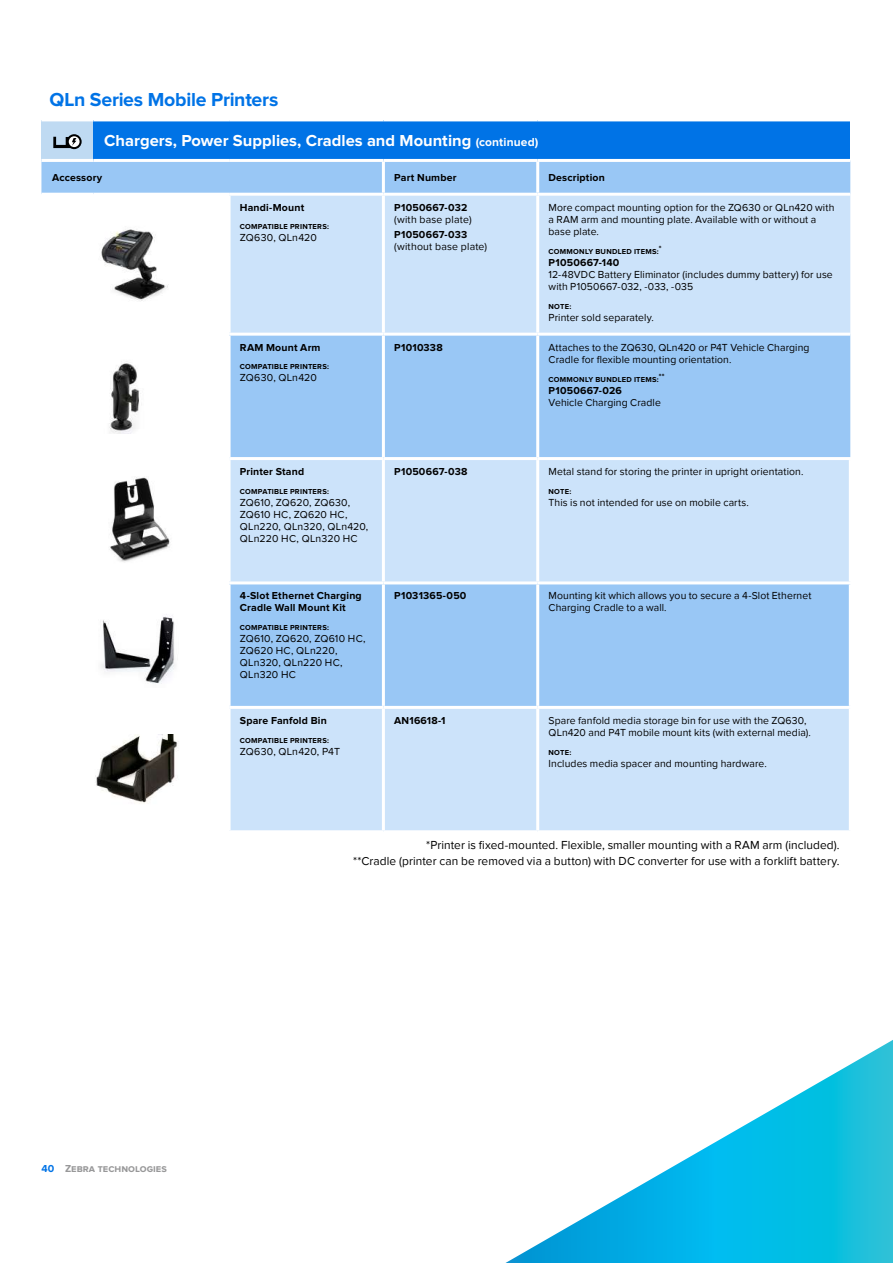
<style>
.page{position:relative;width:893px;height:1263px;background:#fff}
.page>*{position:absolute;margin:0;border:0;box-sizing:border-box;transform-origin:0 0}
.t1{font:700 19.5px "Proxima Nova";letter-spacing:-.015em;color:#0073e6}
.t2{font:700 16.5px "Proxima Nova";color:#fff}
.t3{font:12px/15.3px "Proxima Nova";letter-spacing:.005em;color:#000101;text-align:right}
.t4{font:10.5px/12px "Proxima Nova";letter-spacing:.01em;color:#000}
.t5{font:700 10.5px/12px "Proxima Nova";letter-spacing:.02em;color:#000}
.t6{font:700 10.5px "Proxima Nova";color:#989899}
.t7{font:700 7.5px "Proxima Nova";letter-spacing:.035em;color:#000}
.s1{font-size:12px}
.s2{color:#0073e6}
</style>
<div class="page">
<div style="left:41px;top:120px;width:53px;height:40px;background:#bfdaf2"></div>
<div style="left:94px;top:120px;width:756px;height:40px;background:#0073e6"></div>
<div style="left:41px;top:162px;width:809px;height:31px;background:#99c7f5"></div>
<div style="left:231px;top:196px;width:619px;height:137px;background:#cce3fa"></div>
<div style="left:231px;top:336px;width:619px;height:121px;background:#99c7f5"></div>
<div style="left:231px;top:460px;width:618px;height:370px;background:#cce3fa"></div>
<div style="left:231px;top:584px;width:618px;height:122px;background:#99c7f5"></div>
<hr style="left:41px;top:159px;width:53px;height:3px;background:#fff">
<hr style="left:94px;top:159px;width:135px;height:3px;background:#fff">
<hr style="left:229px;top:159px;width:154px;height:3px;background:#fff">
<hr style="left:383px;top:159px;width:155px;height:3px;background:#fff">
<hr style="left:538px;top:159px;width:312px;height:3px;background:#fff">
<hr style="left:382px;top:162px;width:3px;height:31px;background:#fff">
<hr style="left:536px;top:162px;width:3px;height:31px;background:#fff">
<hr style="left:382px;top:196px;width:3px;height:137px;background:#fff">
<hr style="left:536px;top:196px;width:3px;height:137px;background:#fff">
<hr style="left:382px;top:336px;width:3px;height:121px;background:#fff">
<hr style="left:536px;top:336px;width:3px;height:121px;background:#fff">
<hr style="left:41px;top:118px;width:53px;height:3px;background:#fff">
<hr style="left:94px;top:118px;width:135px;height:3px;background:#fff">
<hr style="left:229px;top:118px;width:154px;height:3px;background:#fff">
<hr style="left:383px;top:118px;width:155px;height:3px;background:#fff">
<hr style="left:538px;top:118px;width:312px;height:3px;background:#fff">
<hr style="left:382px;top:460px;width:3px;height:121px;background:#fff">
<hr style="left:536px;top:460px;width:3px;height:121px;background:#fff">
<hr style="left:229px;top:581px;width:154px;height:3px;background:#fff">
<hr style="left:383px;top:581px;width:155px;height:3px;background:#fff">
<hr style="left:382px;top:584px;width:3px;height:122px;background:#fff">
<hr style="left:538px;top:581px;width:314px;height:3px;background:#fff">
<hr style="left:536px;top:584px;width:3px;height:122px;background:#fff">
<hr style="left:229px;top:706px;width:154px;height:3px;background:#fff">
<hr style="left:383px;top:706px;width:155px;height:3px;background:#fff">
<hr style="left:382px;top:709px;width:3px;height:121px;background:#fff">
<hr style="left:538px;top:706px;width:314px;height:3px;background:#fff">
<hr style="left:536px;top:709px;width:3px;height:121px;background:#fff">
<svg style="left:53px;top:134px;width:29px;height:15px"></svg>
<img style="left:101px;top:229px;width:67px;height:72px">
<img style="left:109px;top:361px;width:32px;height:72px">
<img style="left:109px;top:477px;width:61px;height:85px">
<img style="left:101px;top:614px;width:74px;height:70px">
<img style="left:95px;top:734px;width:84px;height:70px">
<svg style="left:505px;top:1040px;width:388px;height:223px"></svg>
<h1 class="t1" style="left:50px;top:91px;width:230px">QLn Series Mobile Printers</h1>
<h2 class="t2" style="left:104px;top:133px;width:436px">Chargers, Power Supplies, Cradles and Mounting <span class="s1">(continued)</span></h2>
<p class="t5" style="left:52px;top:172px;width:52px">Accessory</p>
<p class="t5" style="left:394px;top:172px;width:64px">Part Number</p>
<p class="t5" style="left:548px;top:172px;width:58px">Description</p>
<p class="t5" style="left:240px;top:202px;width:66px">Handi-Mount</p>
<p class="t7" style="left:240px;top:223px;width:91px">COMPATIBLE PRINTERS:</p>
<p class="t4" style="left:240px;top:232px;width:78px">ZQ630, QLn420</p>
<p class="t4" style="left:548px;top:201px;width:287px">More compact mounting option for the ZQ630 or QLn420 with a RAM arm and mounting plate. Available with or without a base plate.</p>
<p class="t7" style="left:548px;top:248px;width:115px">COMMONLY BUNDLED ITEMS:<sup>*</sup></p>
<p class="t5" style="left:548px;top:257px;width:72px">P1050667-140</p>
<p class="t4" style="left:548px;top:268px;width:286px">12-48VDC Battery Eliminator (includes dummy battery) for use with P1050667-032, -033, -035</p>
<p class="t7" style="left:548px;top:303px;width:24px">NOTE:</p>
<p class="t4" style="left:548px;top:311px;width:107px">Printer sold separately.</p>
<p class="t5" style="left:394px;top:202px;width:75px">P1050667-032</p>
<p class="t4" style="left:394px;top:213px;width:79px">(with base plate)</p>
<p class="t5" style="left:394px;top:229px;width:75px">P1050667-033</p>
<p class="t4" style="left:394px;top:240px;width:94px">(without base plate)</p>
<p class="t5" style="left:240px;top:341px;width:82px">RAM Mount Arm</p>
<p class="t7" style="left:240px;top:363px;width:91px">COMPATIBLE PRINTERS:</p>
<p class="t4" style="left:240px;top:372px;width:78px">ZQ630, QLn420</p>
<p class="t5" style="left:240px;top:466px;width:66px">Printer Stand</p>
<p class="t7" style="left:240px;top:488px;width:91px">COMPATIBLE PRINTERS:</p>
<p class="t4" style="left:240px;top:496px;width:130px">ZQ610, ZQ620, ZQ630,<br>ZQ610 HC, ZQ620 HC,<br>QLn220, QLn320, QLn420,<br>QLn220 HC, QLn320 HC</p>
<p class="t5" style="left:240px;top:590px;width:123px">4-Slot Ethernet Charging<br>Cradle Wall Mount Kit</p>
<p class="t7" style="left:240px;top:624px;width:91px">COMPATIBLE PRINTERS:</p>
<p class="t4" style="left:240px;top:633px;width:127px">ZQ610, ZQ620, ZQ610 HC,<br>ZQ620 HC, QLn220,<br>QLn320, QLn220 HC,<br>QLn320 HC</p>
<p class="t5" style="left:240px;top:715px;width:88px">Spare Fanfold Bin</p>
<p class="t7" style="left:240px;top:737px;width:91px">COMPATIBLE PRINTERS:</p>
<p class="t4" style="left:240px;top:745px;width:102px">ZQ630, QLn420, P4T</p>
<p class="t5" style="left:394px;top:341px;width:50px">P1010338</p>
<p class="t4" style="left:548px;top:341px;width:263px">Attaches to the ZQ630, QLn420 or P4T Vehicle Charging<br>Cradle for flexible mounting orientation.</p>
<p class="t7" style="left:548px;top:376px;width:118px">COMMONLY BUNDLED ITEMS:<sup>**</sup></p>
<p class="t5" style="left:548px;top:384px;width:75px">P1050667-026</p>
<p class="t4" style="left:548px;top:396px;width:114px">Vehicle Charging Cradle</p>
<p class="t5" style="left:394px;top:466px;width:75px">P1050667-038</p>
<p class="t4" style="left:548px;top:466px;width:256px">Metal stand for storing the printer in upright orientation.</p>
<p class="t7" style="left:548px;top:488px;width:24px">NOTE:</p>
<p class="t4" style="left:548px;top:497px;width:202px">This is not intended for use on mobile carts.</p>
<p class="t5" style="left:394px;top:590px;width:74px">P1031365-050</p>
<p class="t4" style="left:548px;top:590px;width:264px">Mounting kit which allows you to secure a 4-Slot Ethernet<br>Charging Cradle to a wall.</p>
<p class="t5" style="left:394px;top:715px;width:53px">AN16618-1</p>
<p class="t4" style="left:548px;top:714px;width:264px">Spare fanfold media storage bin for use with the ZQ630,<br>QLn420 and P4T mobile mount kits (with external media).</p>
<p class="t7" style="left:548px;top:749px;width:24px">NOTE:</p>
<p class="t4" style="left:548px;top:757px;width:220px">Includes media spacer and mounting hardware.</p>
<p class="t6" style="left:41px;top:1163px;width:127px"><span class="s2">40</span> Zebra technologies</p>
<p class="t3" style="left:353px;top:838px;width:488px">*Printer is fixed-mounted. Flexible, smaller mounting with a RAM arm (included).<br>**Cradle (printer can be removed via a button) with DC converter for use with a forklift battery.</p>
</div>
